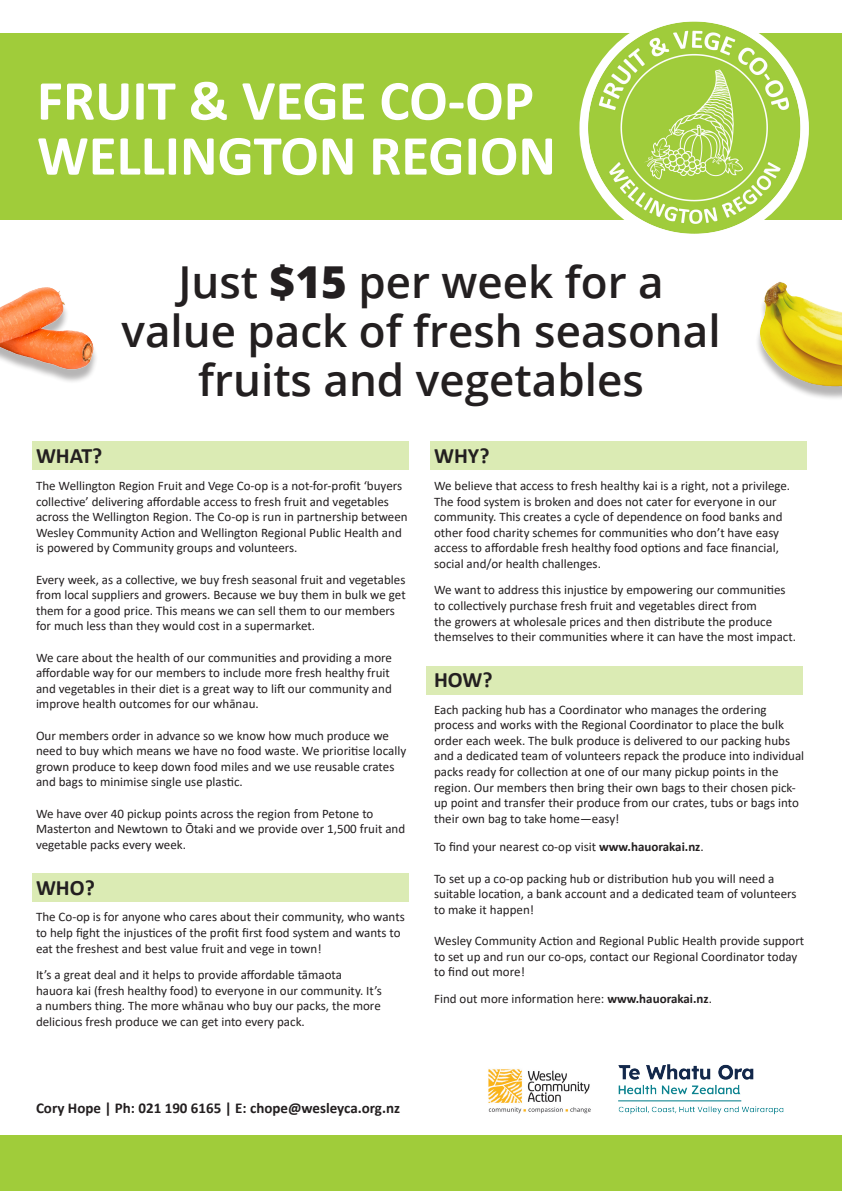
<style>
.page{position:relative;width:842px;height:1191px;background:#fff}
.page>*{position:absolute;margin:0;border:0;box-sizing:border-box;transform-origin:0 0}
.t1{font:700 57px "Calibri";color:#fff}
.t2{font:600 44px/49px "Open Sans";color:#231f20;text-align:center}
.t3{font:700 22px "Calibri";color:#231f20}
.t4{font:700 15px "Calibri";color:#231f20}
.t5{font:13px/15.6px "Calibri";color:#231f20}
.s1{font-weight:800}
.s2{font-weight:700}
</style>
<div class="page">
<div style="left:426px;top:666px;width:377px;height:29px;background:#dbebb4"></div>
<div style="left:430px;top:441px;width:376px;height:29px;background:#dbebb4"></div>
<div style="left:32px;top:873px;width:377px;height:28px;background:#dbebb4"></div>
<div style="left:0;top:1135px;width:842px;height:56px;background:#a0cc3a"></div>
<img style="left:488px;top:1069px;width:103px;height:45px">
<img style="left:618px;top:1064px;width:166px;height:51px">
<div style="left:32px;top:441px;width:377px;height:29px;background:#dbebb4"></div>
<img style="left:0;top:287px;width:96px;height:93px">
<div style="left:755px;top:285px;width:87px;height:115px;background:#231f20;opacity:.33"></div>
<img style="left:758px;top:281px;width:84px;height:107px">
<div style="left:0;top:33px;width:842px;height:187px;background:#a0cc3a"></div>
<img style="left:585px;top:21px;width:222px;height:213px">
<p class="t1" style="left:37px;top:60px;width:499px">FRUIT &amp; VEGE CO-OP</p>
<p class="t1" style="left:37px;top:115px;width:520px">WELLINGTON REGION</p>
<p class="t2" style="left:121px;top:256px;width:601px">Just <span class="s1">$15</span> per week for a value pack of fresh seasonal fruits and vegetables</p>
<p class="t3" style="left:36px;top:440px;width:68px">WHAT?</p>
<p class="t5" style="left:36px;top:477px;width:373px">The Wellington Region Fruit and Vege Co-op is a not-for-profit ‘buyers collective’ delivering affordable access to fresh fruit and vegetables across the Wellington Region. The Co-op is run in partnership between Wesley Community Action and Wellington Regional Public Health and is powered by Community groups and volunteers.</p>
<p class="t5" style="left:36px;top:571px;width:371px">Every week, as a collective, we buy fresh seasonal fruit and vegetables from local suppliers and growers. Because we buy them in bulk we get them for a good price. This means we can sell them to our members for much less than they would cost in a supermarket.</p>
<p class="t5" style="left:36px;top:649px;width:358px">We care about the health of our communities and providing a more affordable way for our members to include more fresh healthy fruit and vegetables in their diet is a great way to lift our community and improve health outcomes for our whānau.</p>
<p class="t5" style="left:36px;top:727px;width:372px">Our members order in advance so we know how much produce we need to buy which means we have no food waste. We prioritise locally grown produce to keep down food miles and we use reusable crates and bags to minimise single use plastic.</p>
<p class="t5" style="left:36px;top:805px;width:371px">We have over 40 pickup points across the region from Petone to<br>Masterton and Newtown to Ōtaki and we provide over 1,500 fruit and vegetable packs every week.</p>
<p class="t3" style="left:36px;top:871px;width:60px">WHO?</p>
<p class="t5" style="left:36px;top:909px;width:370px">The Co-op is for anyone who cares about their community, who wants to help fight the injustices of the profit first food system and wants to eat the freshest and best value fruit and vege in town!</p>
<p class="t5" style="left:36px;top:966px;width:347px">It’s a great deal and it helps to provide affordable tāmaota hauora kai (fresh healthy food) to everyone in our community. It’s a numbers thing. The more whānau who buy our packs, the more delicious fresh produce we can get into every pack.</p>
<p class="t3" style="left:434px;top:440px;width:57px">WHY?</p>
<p class="t5" style="left:434px;top:477px;width:358px">We believe that access to fresh healthy kai is a right, not a privilege.</p>
<p class="t5" style="left:434px;top:493px;width:350px">The food system is broken and does not cater for everyone in our community. This creates a cycle of dependence on food banks and other food charity schemes for communities who don’t have easy access to affordable fresh healthy food options and face financial, social and/or health challenges.</p>
<p class="t5" style="left:434px;top:582px;width:363px">We want to address this injustice by empowering our communities to collectively purchase fresh fruit and vegetables direct from<br>the growers at wholesale prices and then distribute the produce themselves to their communities where it can have the most impact.</p>
<p class="t3" style="left:434px;top:664px;width:60px">HOW?</p>
<p class="t5" style="left:434px;top:701px;width:372px">Each packing hub has a Coordinator who manages the ordering process and works with the Regional Coordinator to place the bulk order each week. The bulk produce is delivered to our packing hubs and a dedicated team of volunteers repack the produce into individual packs ready for collection at one of our many pickup points in the region. Our members then bring their own bags to their chosen pick&shy;up point and transfer their produce from our crates, tubs or bags into their own bag to take home—easy!</p>
<p class="t5" style="left:434px;top:839px;width:271px">To find your nearest co-op visit <span class="s2">www.hauorakai.nz</span>.</p>
<p class="t5" style="left:434px;top:870px;width:364px">To set up a co-op packing hub or distribution hub you will need a suitable location, a bank account and a dedicated team of volunteers to make it happen!</p>
<p class="t5" style="left:434px;top:932px;width:372px">Wesley Community Action and Regional Public Health provide support to set up and run our co-ops, contact our Regional Coordinator today to find out more!</p>
<p class="t5" style="left:434px;top:990px;width:279px">Find out more information here: <span class="s2">www.hauorakai.nz</span>.</p>
<p class="t4" style="left:36px;top:1097px;width:366px">Cory Hope | Ph: 021 190 6165 | E: chope@wesleyca.org.nz</p>
</div>
